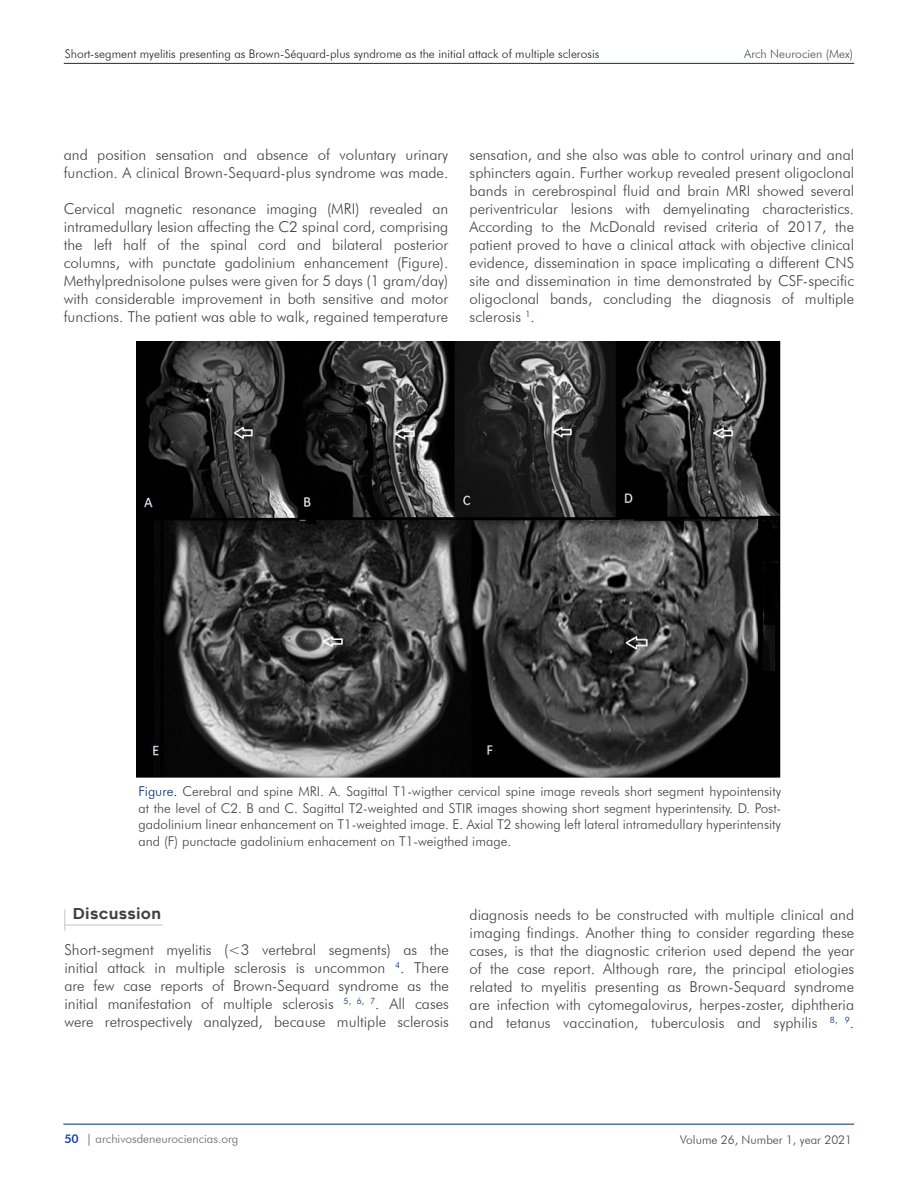
<style>
.page{position:relative;width:918px;height:1188px;background:#fff}
.page>*{position:absolute;margin:0;border:0;box-sizing:border-box;transform-origin:0 0}
.Texto{font:300 15px/18px "Futura BT";color:#414243;text-align:justify}
.Subtema{font:15px "Renogare";letter-spacing:.01em;color:#414243}
.Abstrac{font:300 13.5px/16.5px "Futura BT";color:#414243;text-align:justify}
.t1{font:300 12px "Futura BT";color:#231f20}
.Estilo_de_párrafo_1{font:300 12px "Futura BT";color:#636366}
.t2{font:300 12px "Futura BT";color:#414243}
.t3{font:300 12px "Futura BT";color:#4b4c4d}
.s1{color:#022f6e}
.s2{font-weight:500;color:#0030b0}
</style>
<div class="page">
<hr style="left:64px;top:63px;width:790px;height:1px;background:#022f6e">
<hr style="left:63px;top:1124px;width:791px;height:1px;background:#022f6e">
<img style="left:137px;top:342px;width:643px;height:436px">
<hr style="left:65px;top:925px;width:98px;height:1px;background:#c2c3c6">
<svg style="left:64px;top:909px;width:1px;height:22px"></svg>
<p class="t1" style="left:65px;top:47px;width:536px">Short-segment myelitis presenting as Brown-Séquard-plus syndrome as the initial attack of multiple sclerosis</p>
<p class="t3" style="left:744px;top:47px;width:111px">Arch Neurocien (Mex)</p>
<p class="Texto" style="left:64px;top:146px;width:386px">and position sensation and absence of voluntary urinary function. A clinical Brown-Sequard-plus syndrome was made.</p>
<p class="Texto" style="left:64px;top:200px;width:386px">Cervical magnetic resonance imaging (MRI) revealed an intramedullary lesion affecting the C2 spinal cord, comprising the left half of the spinal cord and bilateral posterior columns, with punctate gadolinium enhancement (Figure).<br>Methylprednisolone pulses were given for 5 days (1 gram/day) with considerable improvement in both sensitive and motor functions. The patient was able to walk, regained temperature</p>
<p class="Texto" style="left:470px;top:146px;width:386px">sensation, and she also was able to control urinary and anal sphincters again. Further workup revealed present oligoclonal bands in cerebrospinal fluid and brain MRI showed several periventricular lesions with demyelinating characteristics.<br>According to the McDonald revised criteria of 2017, the patient proved to have a clinical attack with objective clinical evidence, dissemination in space implicating a different CNS site and dissemination in time demonstrated by CSF-specific oligoclonal bands, concluding the diagnosis of multiple sclerosis <sup>1</sup>.</p>
<p class="Abstrac" style="left:139px;top:783px;width:644px"><span class="s1">Figure.</span> Cerebral and spine MRI. A. Sagittal T1-wigther cervical spine image reveals short segment hypointensity at the level of C2. B and C. Sagittal T2-weighted and STIR images showing short segment hyperintensity. D. Post&shy;gadolinium linear enhancement on T1-weighted image. E. Axial T2 showing left lateral intramedullary hyperintensity and (F) punctacte gadolinium enhacement on T1-weigthed image.</p>
<p class="Subtema" style="left:73px;top:904px;width:90px">Discussion</p>
<p class="Texto" style="left:64px;top:941px;width:386px">Short-segment myelitis (&lt;3 vertebral segments) as the initial attack in multiple sclerosis is uncommon <sup>4</sup>. There are few case reports of Brown-Sequard syndrome as the initial manifestation of multiple sclerosis <sup>5,</sup> <sup>6,</sup> <sup>7</sup>. All cases were retrospectively analyzed, because multiple sclerosis</p>
<p class="Texto" style="left:470px;top:905px;width:386px">diagnosis needs to be constructed with multiple clinical and imaging findings. Another thing to consider regarding these cases, is that the diagnostic criterion used depend the year of the case report. Although rare, the principal etiologies related to myelitis presenting as Brown-Sequard syndrome are infection with cytomegalovirus, herpes-zoster, diphtheria and tetanus vaccination, tuberculosis and syphilis <sup>8,</sup> <sup>9</sup>.</p>
<p class="Estilo_de_párrafo_1" style="left:64px;top:1132px;width:176px"><span class="s2">50</span> <span class="s1">|</span> archivosdeneurociencias.org</p>
<p class="t2" style="left:680px;top:1133px;width:173px">Volume 26, Number 1, year 2021</p>
</div>
